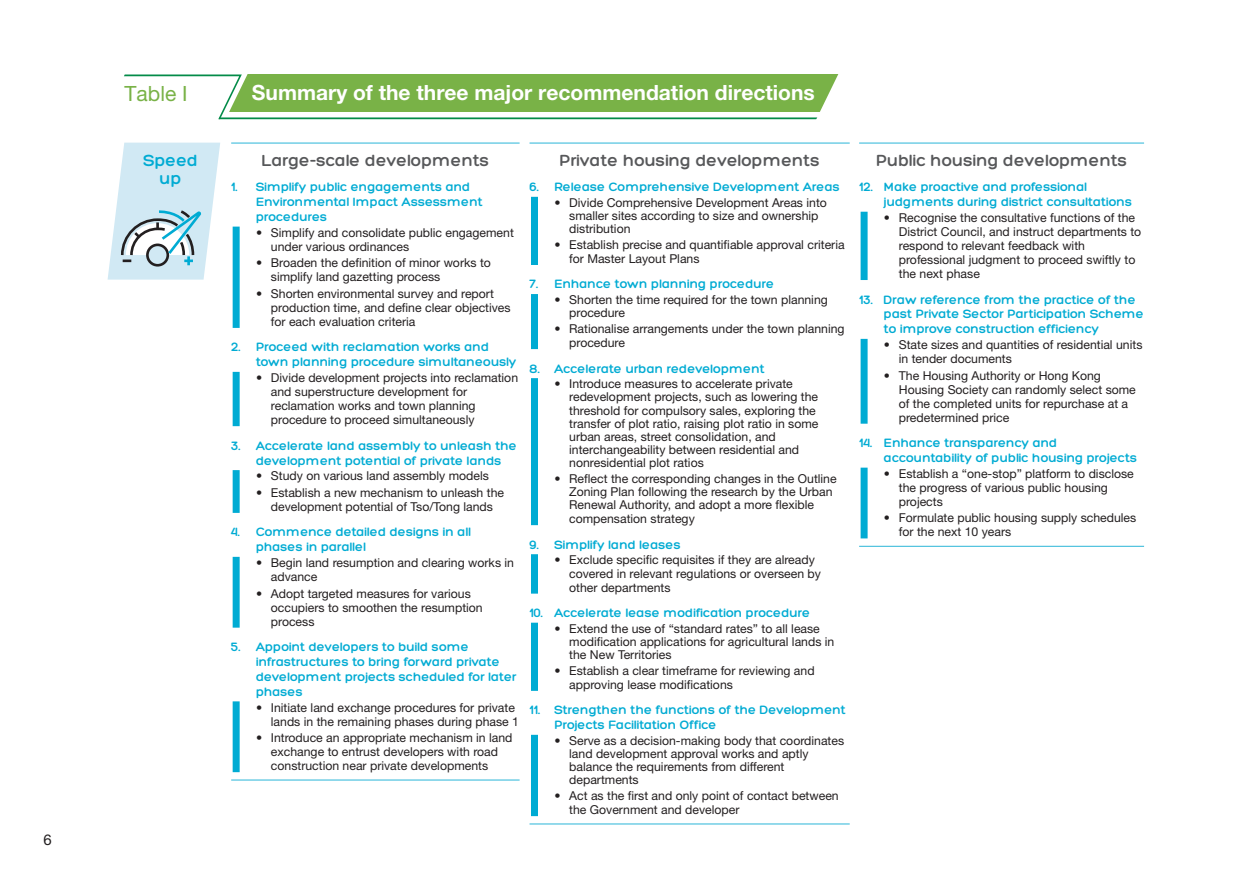
<style>
.page{position:relative;width:1241px;height:874px;background:#fff}
.page>*{position:absolute;margin:0;border:0;box-sizing:border-box;transform-origin:0 0}
.t1{font:700 21px "Helvetica Neue LT Std";color:#fff}
.t2{font:21px "Helvetica Neue LT Std";color:#79b247}
.t3{font:700 17.5px "Hero";color:#57585a}
.t4{font:700 17.5px/17.5px "Hero";color:#00abd3;text-align:center}
.t5{font:14.88px "Helvetica Neue LT Std";color:#231f20}
.t6{font:700 13.12px/14.9px "Hero";color:#00abd3}
.t7{font:12.25px/14px "Helvetica Neue LT Std";color:#231f20}
</style>
<div class="page">
<svg style="left:107px;top:142px;width:113px;height:137px"></svg>
<div style="left:222px;top:74px;width:624px;height:38px;background:#79b247"></div>
<hr style="left:219px;top:117px;width:627px;height:2px;background:#038b48">
<svg style="left:814px;top:74px;width:32px;height:46px"></svg>
<svg style="left:124px;top:74px;width:127px;height:46px"></svg>
<hr style="left:859px;top:545px;width:284px;height:1px;background:#2ab5d8">
<hr style="left:859px;top:142px;width:284px;height:1px;background:#2ab5d8">
<div style="left:860px;top:211px;width:7px;height:69px;background:#00abd3"></div>
<div style="left:860px;top:339px;width:7px;height:84px;background:#00abd3"></div>
<div style="left:860px;top:467px;width:7px;height:71px;background:#00abd3"></div>
<hr style="left:529px;top:142px;width:320px;height:1px;background:#2ab5d8">
<hr style="left:529px;top:823px;width:320px;height:1px;background:#2ab5d8">
<div style="left:531px;top:197px;width:7px;height:68px;background:#00abd3"></div>
<div style="left:531px;top:294px;width:7px;height:55px;background:#00abd3"></div>
<div style="left:531px;top:378px;width:7px;height:147px;background:#00abd3"></div>
<div style="left:531px;top:554px;width:7px;height:39px;background:#00abd3"></div>
<div style="left:531px;top:622px;width:7px;height:68px;background:#00abd3"></div>
<div style="left:531px;top:734px;width:7px;height:81px;background:#00abd3"></div>
<hr style="left:231px;top:142px;width:288px;height:1px;background:#2ab5d8">
<hr style="left:231px;top:779px;width:288px;height:1px;background:#2ab5d8">
<div style="left:233px;top:226px;width:7px;height:102px;background:#00abd3"></div>
<div style="left:233px;top:371px;width:7px;height:55px;background:#00abd3"></div>
<div style="left:233px;top:470px;width:7px;height:42px;background:#00abd3"></div>
<div style="left:233px;top:556px;width:7px;height:71px;background:#00abd3"></div>
<div style="left:233px;top:701px;width:7px;height:70px;background:#00abd3"></div>
<p class="t5" style="left:43px;top:830px;width:10px">6</p>
<h1 class="t2" style="left:125px;top:81px;width:64px">Table I</h1>
<h1 class="t1" style="left:252px;top:80px;width:564px">Summary of the three major recommendation directions</h1>
<h2 class="t4" style="left:143px;top:152px;width:56px">Speed up</h2>
<h2 class="t3" style="left:875px;top:150px;width:253px">Public housing developments</h2>
<p class="t6" style="left:883px;top:180px;width:249px;text-indent:-25px">12. Make proactive and professional judgments during district consultations</p>
<p class="t7" style="left:898px;top:210px;width:244px;text-indent:-15px">• Recognise the consultative functions of the District Council, and instruct departments to respond to relevant feedback with professional judgment to proceed swiftly to the next phase</p>
<p class="t6" style="left:883px;top:292px;width:261px;text-indent:-25px">13. Draw reference from the practice of the past Private Sector Participation Scheme to improve construction efficiency</p>
<p class="t7" style="left:898px;top:337px;width:245px;text-indent:-15px">• State sizes and quantities of residential units in tender documents</p>
<p class="t7" style="left:898px;top:368px;width:238px;text-indent:-15px">• The Housing Authority or Hong Kong Housing Society can randomly select some of the completed units for repurchase at a predetermined price</p>
<p class="t6" style="left:883px;top:436px;width:254px;text-indent:-25px">14. Enhance transparency and accountability of public housing projects</p>
<p class="t7" style="left:898px;top:466px;width:236px;text-indent:-15px">• Establish a “one-stop” platform to disclose the progress of various public housing projects</p>
<p class="t7" style="left:898px;top:510px;width:239px;text-indent:-15px">• Formulate public housing supply schedules for the next 10 years</p>
<h2 class="t3" style="left:261px;top:150px;width:229px">Large-scale developments</h2>
<p class="t6" style="left:256px;top:180px;width:228px;text-indent:-25px">1. Simplify public engagements and<br>Environmental Impact Assessment procedures</p>
<p class="t7" style="left:271px;top:225px;width:244px;text-indent:-15px">• Simplify and consolidate public engagement under various ordinances</p>
<p class="t7" style="left:271px;top:255px;width:221px;text-indent:-15px">• Broaden the definition of minor works to simplify land gazetting process</p>
<p class="t7" style="left:271px;top:286px;width:241px;text-indent:-15px">• Shorten environmental survey and report production time, and define clear objectives for each evaluation criteria</p>
<p class="t6" style="left:256px;top:340px;width:262px;text-indent:-25px">2. Proceed with reclamation works and town planning procedure simultaneously</p>
<p class="t7" style="left:271px;top:370px;width:249px;text-indent:-15px">• Divide development projects into reclamation and superstructure development for reclamation works and town planning procedure to proceed simultaneously</p>
<p class="t6" style="left:256px;top:438px;width:262px;text-indent:-25px">3. Accelerate land assembly to unleash the development potential of private lands</p>
<p class="t7" style="left:256px;top:468px;width:234px">• Study on various land assembly models</p>
<p class="t7" style="left:256px;top:485px;width:249px;text-align:center">• Establish a new mechanism to unleash the development potential of Tso/Tong lands</p>
<p class="t6" style="left:256px;top:525px;width:216px;text-indent:-25px">4. Commence detailed designs in all phases in parallel</p>
<p class="t7" style="left:271px;top:555px;width:245px;text-indent:-15px">• Begin land resumption and clearing works in advance</p>
<p class="t7" style="left:271px;top:585px;width:213px;text-indent:-15px">• Adopt targeted measures for various occupiers to smoothen the resumption process</p>
<p class="t6" style="left:256px;top:639px;width:262px;text-indent:-25px">5. Appoint developers to build some infrastructures to bring forward private development projects scheduled for later phases</p>
<p class="t7" style="left:271px;top:699px;width:250px;text-indent:-15px">• Initiate land exchange procedures for private lands in the remaining phases during phase 1</p>
<p class="t7" style="left:271px;top:730px;width:243px;text-indent:-15px">• Introduce an appropriate mechanism in land exchange to entrust developers with road construction near private developments</p>
<h2 class="t3" style="left:559px;top:150px;width:261px">Private housing developments</h2>
<p class="t6" style="left:529px;top:180px;width:312px">6. Release Comprehensive Development Areas</p>
<p class="t7" style="left:569px;top:196px;width:259px;line-height:13.1px;text-indent:-15px">• Divide Comprehensive Development Areas into smaller sites according to size and ownership distribution</p>
<p class="t7" style="left:569px;top:237px;width:277px;text-indent:-15px">• Establish precise and quantifiable approval criteria for Master Layout Plans</p>
<p class="t6" style="left:529px;top:277px;width:246px">7. Enhance town planning procedure</p>
<p class="t7" style="left:569px;top:293px;width:260px;line-height:13.1px;text-indent:-15px">• Shorten the time required for the town planning procedure</p>
<p class="t7" style="left:569px;top:321px;width:277px;text-indent:-15px">• Rationalise arrangements under the town planning procedure</p>
<p class="t6" style="left:529px;top:361px;width:237px">8. Accelerate urban redevelopment</p>
<p class="t7" style="left:569px;top:377px;width:251px;line-height:13.1px;text-indent:-15px">• Introduce measures to accelerate private redevelopment projects, such as lowering the threshold for compulsory sales, exploring the transfer of plot ratio, raising plot ratio in some urban areas, street consolidation, and interchangeability between residential and nonresidential plot ratios</p>
<p class="t7" style="left:569px;top:471px;width:269px;line-height:13.5px;text-indent:-15px">• Reflect the corresponding changes in the Outline Zoning Plan following the research by the Urban Renewal Authority, and adopt a more flexible compensation strategy</p>
<p class="t6" style="left:529px;top:537px;width:153px">9. Simplify land leases</p>
<p class="t7" style="left:569px;top:553px;width:253px;line-height:13.5px;text-indent:-15px">• Exclude specific requisites if they are already covered in relevant regulations or overseen by other departments</p>
<p class="t6" style="left:529px;top:605px;width:282px">10. Accelerate lease modification procedure</p>
<p class="t7" style="left:569px;top:621px;width:266px;line-height:13.1px;text-indent:-15px">• Extend the use of “standard rates” to all lease modification applications for agricultural lands in the New Territories</p>
<p class="t7" style="left:569px;top:663px;width:247px;text-indent:-15px">• Establish a clear timeframe for reviewing and approving lease modifications</p>
<p class="t6" style="left:554px;top:702px;width:293px;text-indent:-25px">11. Strengthen the functions of the Development<br>Projects Facilitation Office</p>
<p class="t7" style="left:569px;top:733px;width:276px;line-height:13.1px;text-indent:-15px">• Serve as a decision-making body that coordinates land development approval works and aptly balance the requirements from different departments</p>
<p class="t7" style="left:569px;top:788px;width:271px;text-indent:-15px">• Act as the first and only point of contact between the Government and developer</p>
</div>
